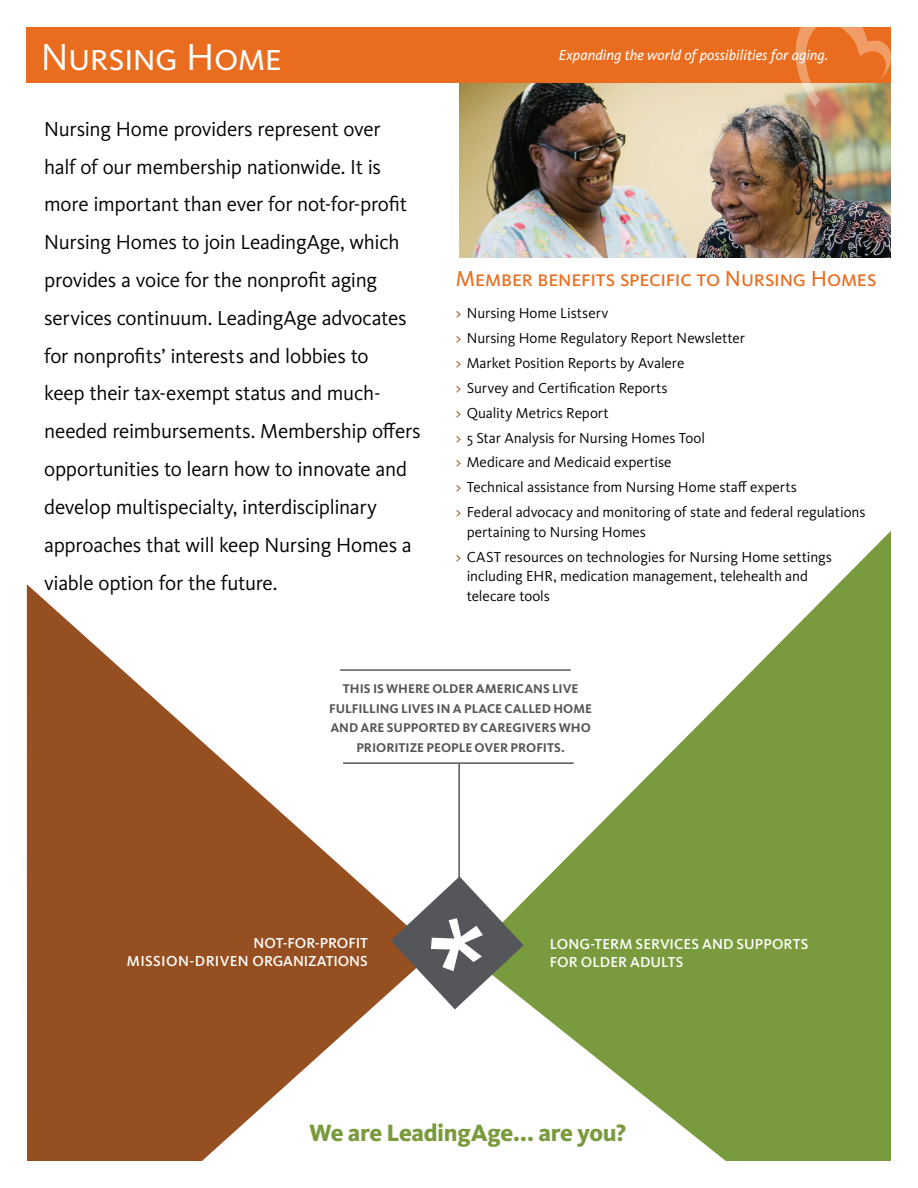
<style>
.page{position:relative;width:918px;height:1188px;background:#fff}
.page>*{position:absolute;margin:0;border:0;box-sizing:border-box;transform-origin:0 0}
.t1{font:39px "Kievit OT";letter-spacing:-.015em;color:#fff}
.t2{font:800 24.45px "Kievit OT";letter-spacing:-.02em;color:#799b3d}
.t3{font:22.5px "Kievit OT";letter-spacing:-.01em;color:#ea6d1f}
.t4{font:21px/37.8px "Kievit OT";letter-spacing:-.015em;color:#040503}
.t5{font:15px/24.9px "Kievit OT";letter-spacing:-.005em;color:#040503}
.t6{font:500 15px/18px "Kievit OT";color:#fff;text-align:right}
.t7{font:italic 15px "Kievit OT";color:#fff}
.t8{font:700 13.2px/19.5px "Kievit OT";color:#55565a;text-align:center}
.s1{color:#954f21}
</style>
<div class="page">
<img style="left:459px;top:82px;width:432px;height:175px">
<svg style="left:524px;top:531px;width:367px;height:630px;fill:#799b3d"></svg>
<hr style="left:458px;top:764px;width:2px;height:114px;background:#55565a">
<hr style="left:340px;top:669px;width:231px;height:2px;background:#55565a">
<hr style="left:343px;top:762px;width:231px;height:2px;background:#55565a">
<div style="left:27px;top:27px;width:864px;height:55px;background:#ea6d1f"></div>
<svg style="left:794px;top:27px;width:97px;height:80px"></svg>
<svg style="left:27px;top:584px;width:408px;height:577px;fill:#954f21"></svg>
<svg style="left:391px;top:876px;width:133px;height:133px"></svg>
<h1 class="t1" style="left:41px;top:34px;width:243px">Nursing Home</h1>
<p class="t7" style="left:559px;top:46px;width:271px">Expanding the world of possibilities for aging.</p>
<p class="t4" style="left:44px;top:110px;width:378px">Nursing Home providers represent over<br>half of our membership nationwide. It is more important than ever for not-for-profit Nursing Homes to join LeadingAge, which provides a voice for the nonprofit aging services continuum. LeadingAge advocates for nonprofits’ interests and lobbies to<br>keep their tax-exempt status and much&shy;needed reimbursements. Membership offers opportunities to learn how to innovate and develop multispecialty, interdisciplinary approaches that will keep Nursing Homes a viable option for the future.</p>
<p class="t3" style="left:456px;top:265px;width:422px">Member benefits specific to Nursing Homes</p>
<p class="t5" style="left:456px;top:300px;width:411px"><span class="s1">&gt;</span> Nursing Home Listserv<br><span class="s1">&gt;</span> Nursing Home Regulatory Report Newsletter<br><span class="s1">&gt;</span> Market Position Reports by Avalere<br><span class="s1">&gt;</span> Survey and Certification Reports<br><span class="s1">&gt;</span> Quality Metrics Report<br><span class="s1">&gt;</span> 5 Star Analysis for Nursing Homes Tool<br><span class="s1">&gt;</span> Medicare and Medicaid expertise<br><span class="s1">&gt;</span> Technical assistance from Nursing Home staff experts<br><span class="s1">&gt;</span> Federal advocacy and monitoring of state and federal regulations</p>
<p class="t5" style="left:456px;top:519px;width:378px;text-indent:11px">pertaining to Nursing Homes<br><span class="s1">&gt;</span> CAST resources on technologies for Nursing Home settings</p>
<p class="t5" style="left:467px;top:566px;width:343px;line-height:19.5px">including EHR, medication management, telehealth and telecare tools</p>
<p class="t8" style="left:329px;top:679px;width:264px">THIS IS WHERE OLDER AMERICANS LIVE FULFILLING LIVES IN A PLACE CALLED HOME AND ARE SUPPORTED BY CAREGIVERS WHO PRIORITIZE PEOPLE OVER PROFITS.</p>
<p class="t6" style="left:127px;top:933px;width:242px">NOT-FOR-PROFIT<br>MISSION-DRIVEN ORGANIZATIONS</p>
<p class="t6" style="left:550px;top:934px;width:260px;text-align:left">LONG-TERM SERVICES AND SUPPORTS<br>FOR OLDER ADULTS</p>
<p class="t2" style="left:309px;top:1118px;width:319px">We are LeadingAge... are you?</p>
</div>
